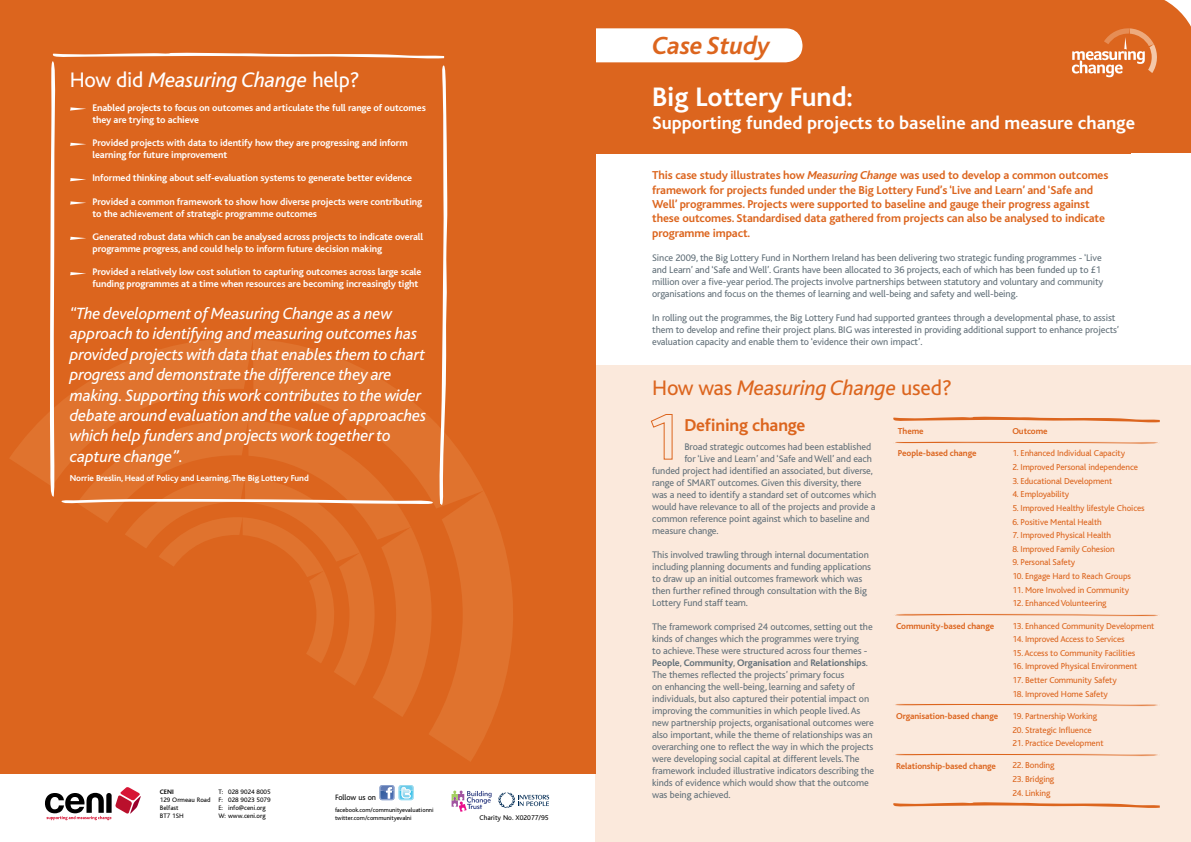
<style>
.page{position:relative;width:1191px;height:842px;background:#fff}
.page>*{position:absolute;margin:0;border:0;box-sizing:border-box;transform-origin:0 0}
.t1{font:700 28px "Bliss";color:#fff}
.t2{font:italic 700 26px "Bliss";color:#dc651e}
.t3{font:italic 22px "Bliss";letter-spacing:-.01em;color:#dc651e}
.t4{font:italic 22px "Bliss";letter-spacing:-.01em;color:#fff}
.t5{font:700 19px "Bliss";color:#fff}
.t6{font:700 18px "Bliss";letter-spacing:-.01em;color:#dc651e}
.t7{font:italic 17px/20.4px "Bliss";letter-spacing:-.01em;color:#fff}
.t8{font:700 12px/14.4px "Bliss";letter-spacing:-.01em;color:#dc651e}
.t9{font:10px/12px "Bliss";letter-spacing:-.01em;color:#63717a}
.t10{font:700 10px/12px "Bliss";letter-spacing:-.01em;color:#fff}
.t11{font:9px "Bliss";letter-spacing:-.01em;color:#dc651e}
.t12{font:700 9px "Bliss";letter-spacing:-.01em;color:#dc651e}
.t13{font:700 9px "Bliss";letter-spacing:-.01em;color:#fff}
.t14{font:8.1px "Bliss";color:#000}
.t15{font:7.2px "Bliss";color:#000}
.t16{font:6.8px/8.1px "Bliss";color:#000;text-align:justify}
.t17{font:700 6.8px "Bliss";color:#000}
.t18{font:6.3px/7.6px "Bliss";color:#000}
.s1{font-style:normal}
.s2{font-style:italic}
.s3{font-weight:700}
</style>
<div class="page">
<div style="left:595px;top:0;width:536px;height:153px;background:#dc651e"></div>
<div style="left:595px;top:55px;width:596px;height:98px;background:#dc651e"></div>
<svg style="left:1071px;top:0;width:120px;height:78px"></svg>
<div style="left:595px;top:366px;width:596px;height:476px;background:#fbe9dc"></div>
<div style="left:575px;top:28px;width:227px;height:34px;background:#fff;border-radius:17px"></div>
<svg style="left:650px;top:414px;width:23px;height:46px"></svg>
<svg style="left:895px;top:441px;width:263px;height:3px"></svg>
<svg style="left:895px;top:613px;width:263px;height:4px"></svg>
<svg style="left:895px;top:703px;width:263px;height:4px"></svg>
<svg style="left:895px;top:753px;width:263px;height:4px"></svg>
<svg style="left:893px;top:416px;width:266px;height:7px"></svg>
<svg style="left:893px;top:802px;width:266px;height:6px"></svg>
<svg style="left:45px;top:787px;width:96px;height:33px"></svg>
<svg style="left:498px;top:793px;width:51px;height:15px"></svg>
<svg style="left:451px;top:790px;width:40px;height:22px"></svg>
<svg style="left:379px;top:785px;width:35px;height:15px"></svg>
<div style="left:0;top:0;width:595px;height:774px;background:#dc651e"></div>
<svg style="left:10px;top:412px;width:40px;height:73px;fill:#e0732e"></svg>
<svg style="left:50px;top:53px;width:463px;height:708px"></svg>
<h3 class="t4" style="left:70px;top:68px;width:291px"><span class="s1">How did</span> Measuring Change <span class="s1">help?</span></h3>
<p class="t10" style="left:92px;top:102px;width:335px">Enabled projects to focus on outcomes and articulate the full range of outcomes they are trying to achieve</p>
<p class="t10" style="left:92px;top:137px;width:317px">Provided projects with data to identify how they are progressing and inform learning for future improvement</p>
<p class="t10" style="left:92px;top:172px;width:321px">Informed thinking about self-evaluation systems to generate better evidence</p>
<p class="t10" style="left:92px;top:196px;width:331px">Provided a common framework to show how diverse projects were contributing to the achievement of strategic programme outcomes</p>
<p class="t10" style="left:92px;top:231px;width:332px">Generated robust data which can be analysed across projects to indicate overall programme progress, and could help to inform future decision making</p>
<p class="t10" style="left:92px;top:266px;width:330px">Provided a relatively low cost solution to capturing outcomes across large scale funding programmes at a time when resources are becoming increasingly tight</p>
<p class="t7" style="left:70px;top:304px;width:358px">“The development of Measuring Change as a new approach to identifying and measuring outcomes has provided projects with data that enables them to chart progress and demonstrate the difference they are making. Supporting this work contributes to the wider debate around evaluation and the value of approaches which help funders and projects work together to capture change”.</p>
<p class="t13" style="left:70px;top:473px;width:240px">Norrie Breslin, Head of Policy and Learning, The Big Lottery Fund</p>
<p class="t17" style="left:160px;top:788px;width:15px">CENI</p>
<p class="t16" style="left:160px;top:788px;width:112px;text-indent:59px">T: 028 9024 8005<br>129 Ormeau Road F: 028 9023 5079<br>Belfast</p>
<p class="t14" style="left:335px;top:793px;width:43px">Follow us on</p>
<p class="t16" style="left:218px;top:804px;width:49px">E: info@ceni.org</p>
<p class="t18" style="left:335px;top:806px;width:100px">facebook.com/communityevaluationni twitter.com/communityevalni</p>
<p class="t16" style="left:160px;top:812px;width:25px">BT7 1SH</p>
<p class="t16" style="left:218px;top:812px;width:49px">W: www.ceni.org</p>
<p class="t15" style="left:479px;top:813px;width:71px">Charity No. X02077/95</p>
<h2 class="t2" style="left:652px;top:32px;width:119px">Case Study</h2>
<h1 class="t1" style="left:652px;top:83px;width:202px">Big Lottery Fund:</h1>
<h3 class="t5" style="left:652px;top:113px;width:484px">Supporting funded projects to baseline and measure change</h3>
<p class="t8" style="left:652px;top:168px;width:458px">This case study illustrates how <span class="s2">Measuring Change</span> was used to develop a common outcomes framework for projects funded under the Big Lottery Fund’s ‘Live and Learn’ and ‘Safe and Well’ programmes. Projects were supported to baseline and gauge their progress against these outcomes. Standardised data gathered from projects can also be analysed to indicate programme impact.</p>
<p class="t9" style="left:652px;top:252px;width:453px">Since 2009, the Big Lottery Fund in Northern Ireland has been delivering two strategic funding programmes - ‘Live and Learn’ and ‘Safe and Well’. Grants have been allocated to 36 projects, each of which has been funded up to £1 million over a five-year period. The projects involve partnerships between statutory and voluntary and community organisations and focus on the themes of learning and well-being and safety and well-being.</p>
<p class="t9" style="left:652px;top:312px;width:468px">In rolling out the programmes, the Big Lottery Fund had supported grantees through a developmental phase, to assist them to develop and refine their project plans. BIG was interested in providing additional support to enhance projects’ evaluation capacity and enable them to ‘evidence their own impact’.</p>
<h3 class="t3" style="left:652px;top:377px;width:301px"><span class="s1">How was</span> Measuring Change <span class="s1">used?</span></h3>
<h3 class="t6" style="left:684px;top:415px;width:123px">Defining change</h3>
<p class="t9" style="left:684px;top:441px;width:188px">Broad strategic outcomes had been established</p>
<p class="t9" style="left:684px;top:453px;width:189px">for ‘Live and Learn’ and ‘Safe and Well’ and each</p>
<p class="t9" style="left:652px;top:465px;width:222px">funded project had identified an associated, but diverse,</p>
<p class="t9" style="left:652px;top:477px;width:211px">range of SMART outcomes. Given this diversity, there</p>
<p class="t9" style="left:652px;top:489px;width:226px">was a need to identify a standard set of outcomes which</p>
<p class="t9" style="left:652px;top:501px;width:225px">would have relevance to all of the projects and provide a</p>
<p class="t9" style="left:652px;top:513px;width:219px">common reference point against which to baseline and</p>
<p class="t9" style="left:652px;top:525px;width:68px">measure change.</p>
<p class="t9" style="left:652px;top:549px;width:220px">This involved trawling through internal documentation including planning documents and funding applications to draw up an initial outcomes framework which was then further refined through consultation with the Big Lottery Fund staff team.</p>
<p class="t9" style="left:652px;top:621px;width:223px">The framework comprised 24 outcomes, setting out the kinds of changes which the programmes were trying<br>to achieve. These were structured across four themes - <span class="s3">People</span>, <span class="s3">Community</span>, <span class="s3">Organisation</span> and <span class="s3">Relationships</span>.<br>The themes reflected the projects’ primary focus<br>on enhancing the well-being, learning and safety of individuals, but also captured their potential impact on improving the communities in which people lived. As new partnership projects, organisational outcomes were also important, while the theme of relationships was an overarching one to reflect the way in which the projects were developing social capital at different levels. The framework included illustrative indicators describing the kinds of evidence which would show that the outcome was being achieved.</p>
<p class="t12" style="left:898px;top:427px;width:27px">Theme</p>
<p class="t12" style="left:898px;top:449px;width:80px">People-based change</p>
<p class="t12" style="left:896px;top:621px;width:100px">Community-based change</p>
<p class="t12" style="left:896px;top:711px;width:104px">Organisation-based change</p>
<p class="t12" style="left:896px;top:761px;width:101px">Relationship-based change</p>
<p class="t12" style="left:1012px;top:427px;width:37px">Outcome</p>
<p class="t11" style="left:1012px;top:449px;width:114px">1. Enhanced Individual Capacity</p>
<p class="t11" style="left:1012px;top:462px;width:127px">2. Improved Personal independence</p>
<p class="t11" style="left:1012px;top:476px;width:101px">3. Educational Development</p>
<p class="t11" style="left:1012px;top:490px;width:58px">4. Employability</p>
<p class="t11" style="left:1012px;top:503px;width:134px">5. Improved Healthy lifestyle Choices</p>
<p class="t11" style="left:1012px;top:517px;width:91px">6. Positive Mental Health</p>
<p class="t11" style="left:1012px;top:530px;width:100px">7. Improved Physical Health</p>
<p class="t11" style="left:1012px;top:544px;width:104px">8. Improved Family Cohesion</p>
<p class="t11" style="left:1012px;top:558px;width:64px">9. Personal Safety</p>
<p class="t11" style="left:1012px;top:571px;width:120px">10. Engage Hard to Reach Groups</p>
<p class="t11" style="left:1012px;top:585px;width:118px">11. More Involved in Community</p>
<p class="t11" style="left:1012px;top:599px;width:96px">12. Enhanced Volunteering</p>
<p class="t11" style="left:1012px;top:621px;width:144px">13. Enhanced Community Development</p>
<p class="t11" style="left:1012px;top:634px;width:114px">14. Improved Access to Services</p>
<p class="t11" style="left:1012px;top:648px;width:124px">15. Access to Community Facilities</p>
<p class="t11" style="left:1012px;top:662px;width:126px">16. Improved Physical Environment</p>
<p class="t11" style="left:1012px;top:675px;width:106px">17. Better Community Safety</p>
<p class="t11" style="left:1012px;top:689px;width:97px">18. Improved Home Safety</p>
<p class="t11" style="left:1012px;top:711px;width:86px">19. Partnership Working</p>
<p class="t11" style="left:1012px;top:725px;width:81px">20. Strategic Influence</p>
<p class="t11" style="left:1012px;top:738px;width:93px">21. Practice Development</p>
<p class="t11" style="left:1012px;top:761px;width:44px">22. Bonding</p>
<p class="t11" style="left:1012px;top:774px;width:43px">23. Bridging</p>
<p class="t11" style="left:1012px;top:788px;width:40px">24. Linking</p>
</div>
